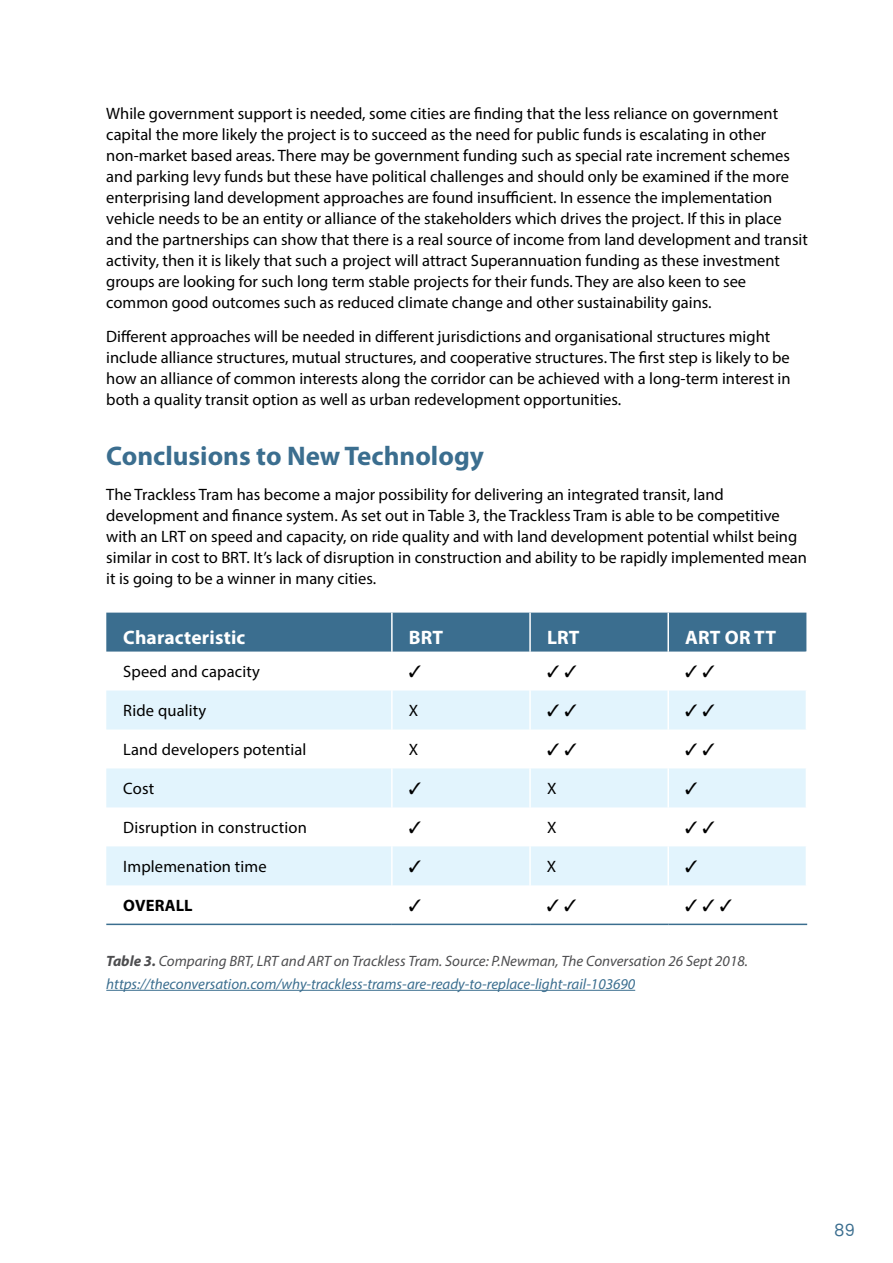
<style>
.page{position:relative;width:893px;height:1263px;background:#fff}
.page>*{position:absolute;margin:0;border:0;box-sizing:border-box;transform-origin:0 0}
.t1{font:700 27px "Myriad Pro";color:#3b6e8f}
.t2{font:700 19.5px "Myriad Pro";letter-spacing:.01em;color:#fff}
.t3{font:16.5px/21px "Myriad Pro";color:#000}
.t4{font:700 16.5px "Myriad Pro";letter-spacing:.01em;color:#000}
.t5{font:16.5px "Zapf Dingbats ITC";color:#000}
.t6{font:16.5px "Poppins";color:#3b6e8f}
.t7{font:italic 15px/22.5px "Myriad Pro";color:#3b6e8f}
.s1{font-weight:700;color:#4d4d4f}
.s2{color:#4d4d4f}
</style>
<div class="page">
<hr style="left:106px;top:990px;width:529px;height:1px;background:#3b6e8f">
<div style="left:106px;top:613px;width:700px;height:38px;background:#3b6e8f"></div>
<svg style="left:106px;top:768px;width:700px;height:117px;fill:#e2f4fd"></svg>
<hr style="left:391px;top:768px;width:2px;height:39px;background:#fff">
<hr style="left:529px;top:768px;width:2px;height:39px;background:#fff">
<hr style="left:667px;top:768px;width:2px;height:39px;background:#fff">
<hr style="left:391px;top:807px;width:2px;height:39px;background:#fff">
<hr style="left:529px;top:807px;width:2px;height:39px;background:#fff">
<hr style="left:667px;top:807px;width:2px;height:39px;background:#fff">
<hr style="left:391px;top:846px;width:2px;height:39px;background:#fff">
<hr style="left:529px;top:846px;width:2px;height:39px;background:#fff">
<hr style="left:667px;top:846px;width:2px;height:39px;background:#fff">
<hr style="left:106px;top:923px;width:286px;height:2px;background:#3b6e8f">
<hr style="left:392px;top:923px;width:138px;height:2px;background:#3b6e8f">
<hr style="left:530px;top:923px;width:138px;height:2px;background:#3b6e8f">
<hr style="left:668px;top:923px;width:139px;height:2px;background:#3b6e8f">
<hr style="left:391px;top:613px;width:2px;height:38px;background:#fff">
<hr style="left:529px;top:613px;width:2px;height:38px;background:#fff">
<hr style="left:667px;top:613px;width:2px;height:38px;background:#fff">
<div style="left:106px;top:690px;width:700px;height:39px;background:#e2f4fd"></div>
<svg style="left:409px;top:782px;width:12px;height:12px"></svg>
<svg style="left:686px;top:782px;width:11px;height:12px"></svg>
<svg style="left:409px;top:821px;width:12px;height:12px"></svg>
<svg style="left:686px;top:821px;width:28px;height:12px"></svg>
<svg style="left:409px;top:860px;width:12px;height:12px"></svg>
<svg style="left:686px;top:860px;width:11px;height:12px"></svg>
<p class="t3" style="left:106px;top:102px;width:703px">While government support is needed, some cities are finding that the less reliance on government capital the more likely the project is to succeed as the need for public funds is escalating in other non-market based areas. There may be government funding such as special rate increment schemes and parking levy funds but these have political challenges and should only be examined if the more enterprising land development approaches are found insufficient. In essence the implementation vehicle needs to be an entity or alliance of the stakeholders which drives the project. If this in place and the partnerships can show that there is a real source of income from land development and transit activity, then it is likely that such a project will attract Superannuation funding as these investment groups are looking for such long term stable projects for their funds. They are also keen to see common good outcomes such as reduced climate change and other sustainability gains.</p>
<p class="t3" style="left:106px;top:326px;width:686px">Different approaches will be needed in different jurisdictions and organisational structures might include alliance structures, mutual structures, and cooperative structures. The first step is likely to be how an alliance of common interests along the corridor can be achieved with a long-term interest in both a quality transit option as well as urban redevelopment opportunities.</p>
<h1 class="t1" style="left:106px;top:438px;width:379px">Conclusions to New Technology</h1>
<p class="t3" style="left:106px;top:483px;width:702px">The Trackless Tram has become a major possibility for delivering an integrated transit, land development and finance system. As set out in Table 3, the Trackless Tram is able to be competitive with an LRT on speed and capacity, on ride quality and with land development potential whilst being similar in cost to BRT. It’s lack of disruption in construction and ability to be rapidly implemented mean it is going to be a winner in many cities.</p>
<p class="t2" style="left:123px;top:625px;width:124px">Characteristic</p>
<p class="t2" style="left:409px;top:625px;width:36px">BRT</p>
<p class="t2" style="left:547px;top:625px;width:34px">LRT</p>
<p class="t2" style="left:685px;top:625px;width:92px">ART OR TT</p>
<p class="t3" style="left:123px;top:660px;width:138px">Speed and capacity</p>
<p class="t3" style="left:123px;top:699px;width:85px">Ride quality</p>
<p class="t3" style="left:409px;top:699px;width:11px">X</p>
<p class="t3" style="left:123px;top:738px;width:185px">Land developers potential</p>
<p class="t3" style="left:409px;top:738px;width:11px">X</p>
<p class="t3" style="left:123px;top:777px;width:32px">Cost</p>
<p class="t3" style="left:547px;top:777px;width:11px">X</p>
<p class="t3" style="left:123px;top:816px;width:185px">Disruption in construction</p>
<p class="t3" style="left:547px;top:816px;width:11px">X</p>
<p class="t3" style="left:123px;top:855px;width:145px">Implemenation time</p>
<p class="t3" style="left:547px;top:855px;width:11px">X</p>
<p class="t4" style="left:123px;top:894px;width:71px">OVERALL</p>
<p class="t5" style="left:685px;top:897px;width:49px">✓ ✓ ✓</p>
<p class="t7" style="left:106px;top:950px;width:643px"><span class="s1">Table 3.</span> <span class="s2">Comparing BRT, LRT and ART on Trackless Tram. Source: P.Newman, The Conversation 26 Sept 2018. </span>https://theconversation.com/why-trackless-trams-are-ready-to-replace-light-rail-103690</p>
<p class="t6" style="left:834px;top:1218px;width:22px">89</p>
</div>
